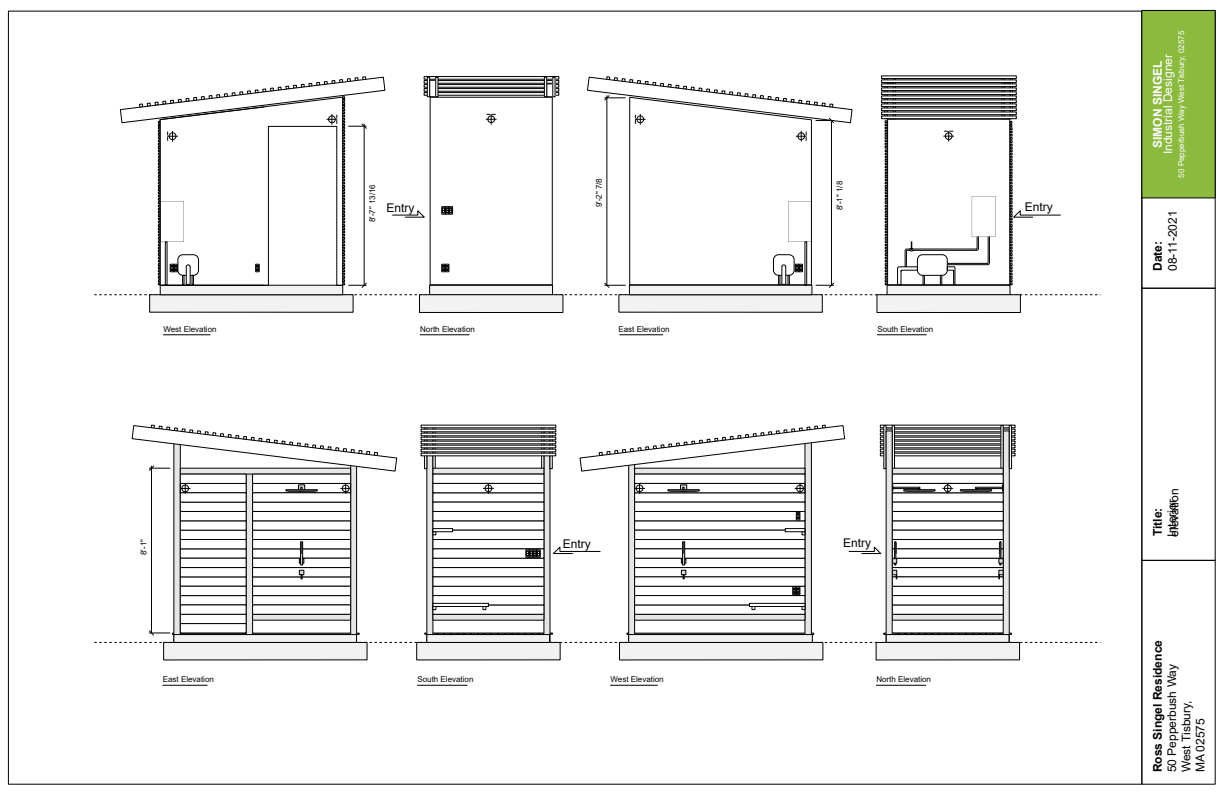
<style>
.page{position:relative;width:1225px;height:793px;background:#fff}
.page>*{position:absolute;margin:0;border:0;box-sizing:border-box;transform-origin:0 0}
.t1{font:12px/14px "Arial";color:#000}
.t2{font:700 12px "Arial";color:#000}
.t3{font:12px "Arial";color:#fff}
.t4{font:700 12px "Arial";color:#fff}
.t5{font:8px "Arial";color:#000}
.t6{font:8px "Arial";color:#fff}
</style>
<div class="page">
<div style="left:1141px;top:560px;width:74px;height:224px;border:1px solid #000"></div>
<div style="left:1141px;top:288px;width:74px;height:272px;border:1px solid #000"></div>
<div style="left:1141px;top:11px;width:74px;height:277px;border:1px solid #000"></div>
<hr style="left:163px;top:684px;width:44px;height:1px;background:#000">
<hr style="left:877px;top:334px;width:49px;height:1px;background:#000">
<hr style="left:876px;top:684px;width:49px;height:1px;background:#000">
<hr style="left:610px;top:684px;width:47px;height:1px;background:#000">
<div style="left:1141px;top:10px;width:74px;height:188px;background:#8bba3f;border:1px solid #000"></div>
<svg style="left:1004px;top:83px;width:6px;height:33px"></svg>
<div style="left:1001px;top:77px;width:3px;height:42px;background:#fff;border:1px solid #000"></div>
<div style="left:893px;top:77px;width:2px;height:42px;background:#fff;border:1px solid #000"></div>
<hr style="left:420px;top:334px;width:49px;height:1px;background:#000">
<hr style="left:619px;top:334px;width:43px;height:1px;background:#000">
<div style="left:424px;top:76px;width:135px;height:3px;background:#fff;border:1px solid #000"></div>
<div style="left:424px;top:80px;width:135px;height:3px;background:#fff;border:1px solid #000"></div>
<div style="left:424px;top:84px;width:135px;height:3px;background:#fff;border:1px solid #000"></div>
<div style="left:424px;top:88px;width:135px;height:3px;background:#fff;border:1px solid #000"></div>
<div style="left:424px;top:92px;width:135px;height:3px;background:#fff;border:1px solid #000"></div>
<hr style="left:163px;top:334px;width:47px;height:1px;background:#000">
<svg style="left:887px;top:83px;width:6px;height:33px"></svg>
<div style="left:429px;top:285px;width:123px;height:10px;background:#f2f2f2;border:1px solid #000"></div>
<div style="left:886px;top:285px;width:124px;height:10px;background:#f2f2f2;border:1px solid #000"></div>
<div style="left:160px;top:285px;width:183px;height:10px;background:#f2f2f2"></div>
<svg style="left:94px;top:294px;width:1004px;height:18px"></svg>
<div style="left:629px;top:285px;width:183px;height:10px;background:#f2f2f2;border:1px solid #000"></div>
<svg style="left:392px;top:97px;width:160px;height:188px"></svg>
<div style="left:546px;top:84px;width:7px;height:13px;background:#fff;border:1px solid #000"></div>
<div style="left:544px;top:77px;width:2px;height:20px;border:1px solid #000"></div>
<div style="left:429px;top:80px;width:7px;height:17px;background:#fff;border:1px solid #000"></div>
<div style="left:435px;top:77px;width:3px;height:20px;border:1px solid #000"></div>
<div style="left:427px;top:77px;width:2px;height:20px;border:1px solid #000"></div>
<div style="left:884px;top:77px;width:3px;height:42px;background:#fff;border:1px solid #000"></div>
<div style="left:1010px;top:77px;width:2px;height:42px;background:#fff;border:1px solid #000"></div>
<div style="left:881px;top:76px;width:135px;height:3px;background:#fff;border:1px solid #000"></div>
<div style="left:881px;top:80px;width:135px;height:3px;background:#fff;border:1px solid #000"></div>
<div style="left:881px;top:84px;width:135px;height:3px;background:#fff;border:1px solid #000"></div>
<div style="left:881px;top:88px;width:135px;height:3px;background:#fff;border:1px solid #000"></div>
<div style="left:881px;top:92px;width:135px;height:3px;background:#fff;border:1px solid #000"></div>
<div style="left:881px;top:108px;width:135px;height:3px;background:#fff;border:1px solid #000"></div>
<div style="left:881px;top:96px;width:135px;height:3px;background:#fff;border:1px solid #000"></div>
<div style="left:881px;top:112px;width:135px;height:3px;background:#fff;border:1px solid #000"></div>
<div style="left:881px;top:100px;width:135px;height:3px;background:#fff;border:1px solid #000"></div>
<div style="left:881px;top:116px;width:135px;height:3px;background:#fff;border:1px solid #000"></div>
<div style="left:881px;top:104px;width:135px;height:3px;background:#fff;border:1px solid #000"></div>
<hr style="left:417px;top:684px;width:50px;height:1px;background:#000">
<svg style="left:94px;top:424px;width:1006px;height:236px"></svg>
<div style="left:426px;top:634px;width:123px;height:8px;background:#f2f2f2;border:1px solid #000"></div>
<svg style="left:587px;top:76px;width:265px;height:212px"></svg>
<svg style="left:120px;top:76px;width:265px;height:212px"></svg>
<div style="left:165px;top:241px;width:2px;height:44px;border:1px solid #000"></div>
<svg style="left:884px;top:119px;width:176px;height:166px"></svg>
<p class="t5" style="left:369px;top:222px;width:40px;rotate:-90deg">8'-7" 13/16</p>
<p class="t5" style="left:596px;top:207px;width:31px;rotate:-90deg">9'-2" 7/8</p>
<p class="t5" style="left:836px;top:210px;width:31px;rotate:-90deg">8'-1" 1/8</p>
<h1 class="t1" style="left:386px;top:201px;width:30px">Entry</h1>
<h1 class="t1" style="left:1024px;top:200px;width:30px">Entry</h1>
<p class="t5" style="left:163px;top:326px;width:55px">West Elevation</p>
<p class="t5" style="left:877px;top:326px;width:58px">South Elevation</p>
<p class="t5" style="left:420px;top:326px;width:56px">North Elevation</p>
<p class="t5" style="left:618px;top:326px;width:53px">East Elevation</p>
<p class="t5" style="left:140px;top:555px;width:17px;rotate:-90deg">8'-1"</p>
<p class="t5" style="left:163px;top:676px;width:53px">East Elevation</p>
<p class="t5" style="left:417px;top:676px;width:58px">South Elevation</p>
<h1 class="t1" style="left:563px;top:538px;width:30px">Entry</h1>
<h1 class="t1" style="left:843px;top:537px;width:30px">Entry</h1>
<p class="t5" style="left:610px;top:676px;width:55px">West Elevation</p>
<p class="t5" style="left:876px;top:676px;width:56px">North Elevation</p>
<p class="t6" style="left:1178px;top:177px;width:148px;rotate:-90deg">50 Pepperbush Way West Tisbury, 02575</p>
<h1 class="t4" style="left:1152px;top:148px;width:89px;rotate:-90deg">SIMON SINGEL</h1>
<h1 class="t3" style="left:1163px;top:154px;width:102px;rotate:-90deg">Industrial Designer</h1>
<h1 class="t1" style="left:1166px;top:271px;width:62px;rotate:-90deg">08-11-2021</h1>
<h1 class="t2" style="left:1152px;top:271px;width:32px;rotate:-90deg">Date:</h1>
<h1 class="t1" style="left:1167px;top:536px;width:50px;rotate:-90deg">elevation</h1>
<h1 class="t1" style="left:1165px;top:536px;width:39px;rotate:-90deg">Interior</h1>
<h1 class="t2" style="left:1152px;top:536px;width:30px;rotate:-90deg">Title:</h1>
<h1 class="t2" style="left:1152px;top:772px;width:134px;rotate:-90deg">Ross Singel Residence</h1>
<h1 class="t1" style="left:1165px;top:772px;width:110px;rotate:-90deg">50 Pepperbush Way<br>West Tisbury,<br>MA 02575</h1>
</div>
